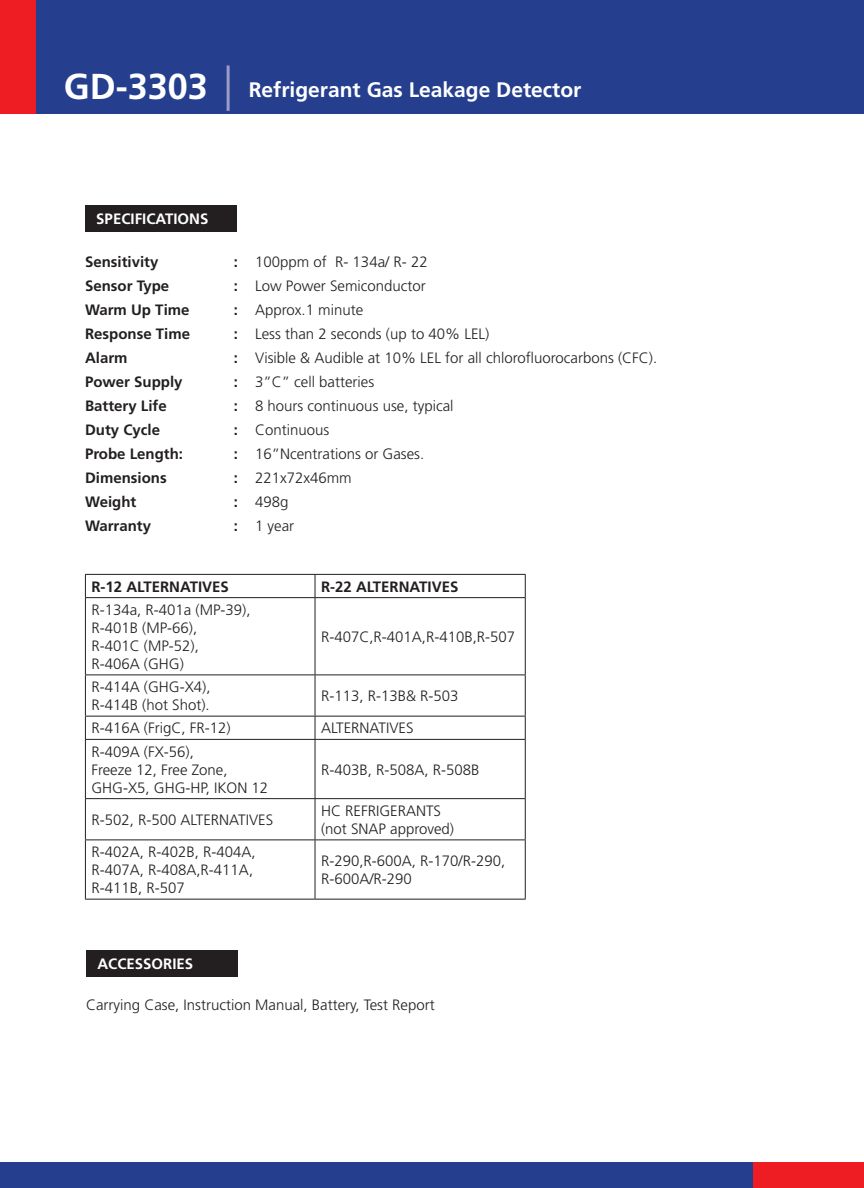
<style>
.page{position:relative;width:864px;height:1188px;background:#fff}
.page>*{position:absolute;margin:0;border:0;box-sizing:border-box;transform-origin:0 0}
.t1{font:700 21px "Frutiger";color:#fff}
.t2{font:300 15px/18px "Frutiger";color:#231f20}
.t3{font:700 15px "Frutiger";color:#231f20}
.t4{font:700 15px "Frutiger";color:#fff}
.s1{font-size:36px}
.s2{font-weight:700}
</style>
<div class="page">
<div style="left:0;top:1162px;width:864px;height:26px;background:#253f8e"></div>
<div style="left:753px;top:1162px;width:111px;height:26px;background:#ee1d23"></div>
<div style="left:0;top:0;width:864px;height:114px;background:#253f8e"></div>
<hr style="left:227px;top:65px;width:3px;height:46px;background:#9b9bc6">
<div style="left:0;top:0;width:36px;height:114px;background:#ee1d23"></div>
<div style="left:85px;top:205px;width:152px;height:27px;background:#231f20"></div>
<hr style="left:85px;top:574px;width:230px;height:1px;background:#231f20">
<svg style="left:85px;top:575px;width:1px;height:22px"></svg>
<hr style="left:315px;top:574px;width:211px;height:1px;background:#231f20">
<svg style="left:315px;top:575px;width:1px;height:22px"></svg>
<svg style="left:525px;top:575px;width:1px;height:22px"></svg>
<hr style="left:85px;top:598px;width:1px;height:77px;background:#231f20">
<hr style="left:315px;top:598px;width:1px;height:77px;background:#231f20">
<hr style="left:525px;top:598px;width:1px;height:77px;background:#231f20">
<hr style="left:85px;top:675px;width:230px;height:1px;background:#231f20">
<hr style="left:85px;top:675px;width:1px;height:41px;background:#231f20">
<hr style="left:315px;top:675px;width:211px;height:1px;background:#231f20">
<hr style="left:315px;top:675px;width:1px;height:41px;background:#231f20">
<hr style="left:525px;top:675px;width:1px;height:41px;background:#231f20">
<hr style="left:85px;top:716px;width:230px;height:1px;background:#231f20">
<svg style="left:85px;top:717px;width:1px;height:22px"></svg>
<hr style="left:315px;top:716px;width:211px;height:1px;background:#231f20">
<svg style="left:315px;top:717px;width:1px;height:22px"></svg>
<svg style="left:525px;top:717px;width:1px;height:22px"></svg>
<hr style="left:85px;top:739px;width:230px;height:1px;background:#231f20">
<hr style="left:85px;top:740px;width:1px;height:58px;background:#231f20">
<hr style="left:315px;top:739px;width:211px;height:1px;background:#231f20">
<hr style="left:315px;top:740px;width:1px;height:58px;background:#231f20">
<hr style="left:525px;top:740px;width:1px;height:58px;background:#231f20">
<hr style="left:85px;top:798px;width:230px;height:1px;background:#231f20">
<hr style="left:85px;top:799px;width:1px;height:41px;background:#231f20">
<hr style="left:315px;top:798px;width:211px;height:1px;background:#231f20">
<hr style="left:315px;top:799px;width:1px;height:41px;background:#231f20">
<hr style="left:525px;top:799px;width:1px;height:41px;background:#231f20">
<hr style="left:85px;top:840px;width:230px;height:1px;background:#231f20">
<hr style="left:85px;top:840px;width:1px;height:59px;background:#231f20">
<hr style="left:315px;top:840px;width:211px;height:1px;background:#231f20">
<hr style="left:315px;top:840px;width:1px;height:59px;background:#231f20">
<hr style="left:525px;top:840px;width:1px;height:59px;background:#231f20">
<hr style="left:85px;top:899px;width:230px;height:1px;background:#231f20">
<hr style="left:315px;top:899px;width:211px;height:1px;background:#231f20">
<hr style="left:85px;top:597px;width:230px;height:1px;background:#231f20">
<hr style="left:315px;top:597px;width:211px;height:1px;background:#231f20">
<div style="left:86px;top:950px;width:152px;height:27px;background:#231f20"></div>
<h1 class="t1" style="left:64px;top:77px;width:519px"><span class="s1">GD-3303</span> Refrigerant Gas Leakage Detector</h1>
<p class="t4" style="left:96px;top:210px;width:114px">SPECIFICATIONS</p>
<p class="t3" style="left:85px;top:253px;width:75px">Sensitivity</p>
<p class="t2" style="left:234px;top:253px;width:195px"><span class="s2">:</span> 100ppm of R- 134a/ R- 22</p>
<p class="t3" style="left:85px;top:277px;width:86px">Sensor Type</p>
<p class="t2" style="left:234px;top:277px;width:194px"><span class="s2">:</span> Low Power Semiconductor</p>
<p class="t3" style="left:85px;top:301px;width:106px">Warm Up Time</p>
<p class="t2" style="left:234px;top:301px;width:131px"><span class="s2">:</span> Approx.1 minute</p>
<p class="t3" style="left:85px;top:325px;width:107px">Response Time</p>
<p class="t2" style="left:234px;top:325px;width:257px"><span class="s2">:</span> Less than 2 seconds (up to 40% LEL)</p>
<p class="t3" style="left:85px;top:349px;width:44px">Alarm</p>
<p class="t2" style="left:234px;top:349px;width:425px"><span class="s2">:</span> Visible &amp; Audible at 10% LEL for all chlorofluorocarbons (CFC).</p>
<p class="t3" style="left:85px;top:373px;width:99px">Power Supply</p>
<p class="t2" style="left:234px;top:373px;width:142px"><span class="s2">:</span> 3”C” cell batteries</p>
<p class="t3" style="left:85px;top:397px;width:83px">Battery Life</p>
<p class="t2" style="left:234px;top:397px;width:221px"><span class="s2">:</span> 8 hours continuous use, typical</p>
<p class="t3" style="left:85px;top:421px;width:77px">Duty Cycle</p>
<p class="t2" style="left:234px;top:421px;width:97px"><span class="s2">:</span> Continuous</p>
<p class="t3" style="left:85px;top:445px;width:100px">Probe Length:</p>
<p class="t2" style="left:234px;top:445px;width:192px"><span class="s2">:</span> 16”Ncentrations or Gases.</p>
<p class="t3" style="left:85px;top:469px;width:83px">Dimensions</p>
<p class="t2" style="left:234px;top:469px;width:119px"><span class="s2">:</span> 221x72x46mm</p>
<p class="t3" style="left:85px;top:493px;width:53px">Weight</p>
<p class="t2" style="left:234px;top:493px;width:56px"><span class="s2">:</span> 498g</p>
<p class="t3" style="left:85px;top:517px;width:68px">Warranty</p>
<p class="t2" style="left:234px;top:517px;width:62px"><span class="s2">:</span> 1 year</p>
<p class="t3" style="left:91px;top:578px;width:139px">R-12 ALTERNATIVES</p>
<p class="t3" style="left:321px;top:578px;width:139px">R-22 ALTERNATIVES</p>
<p class="t2" style="left:91px;top:601px;width:161px">R-134a, R-401a (MP-39),<br>R-401B (MP-66),<br>R-401C (MP-52),<br>R-406A (GHG)</p>
<p class="t2" style="left:321px;top:628px;width:196px">R-407C,R-401A,R-410B,R-507</p>
<p class="t2" style="left:91px;top:678px;width:121px">R-414A (GHG-X4),<br>R-414B (hot Shot).</p>
<p class="t2" style="left:321px;top:687px;width:139px">R-113, R-13B&amp; R-503</p>
<p class="t2" style="left:91px;top:719px;width:141px">R-416A (FrigC, FR-12)</p>
<p class="t2" style="left:321px;top:719px;width:94px">ALTERNATIVES</p>
<p class="t2" style="left:91px;top:743px;width:178px">R-409A (FX-56),<br>Freeze 12, Free Zone,<br>GHG-X5, GHG-HP, IKON 12</p>
<p class="t2" style="left:321px;top:761px;width:160px">R-403B, R-508A, R-508B</p>
<p class="t2" style="left:91px;top:811px;width:183px">R-502, R-500 ALTERNATIVES</p>
<p class="t2" style="left:321px;top:802px;width:135px">HC REFRIGERANTS (not SNAP approved)</p>
<p class="t2" style="left:91px;top:843px;width:166px">R-402A, R-402B, R-404A,<br>R-407A, R-408A,R-411A,<br>R-411B, R-507</p>
<p class="t2" style="left:321px;top:852px;width:186px">R-290,R-600A, R-170/R-290,<br>R-600A/R-290</p>
<p class="t4" style="left:97px;top:955px;width:97px">ACCESSORIES</p>
<p class="t2" style="left:86px;top:996px;width:350px">Carrying Case, Instruction Manual, Battery, Test Report</p>
</div>
